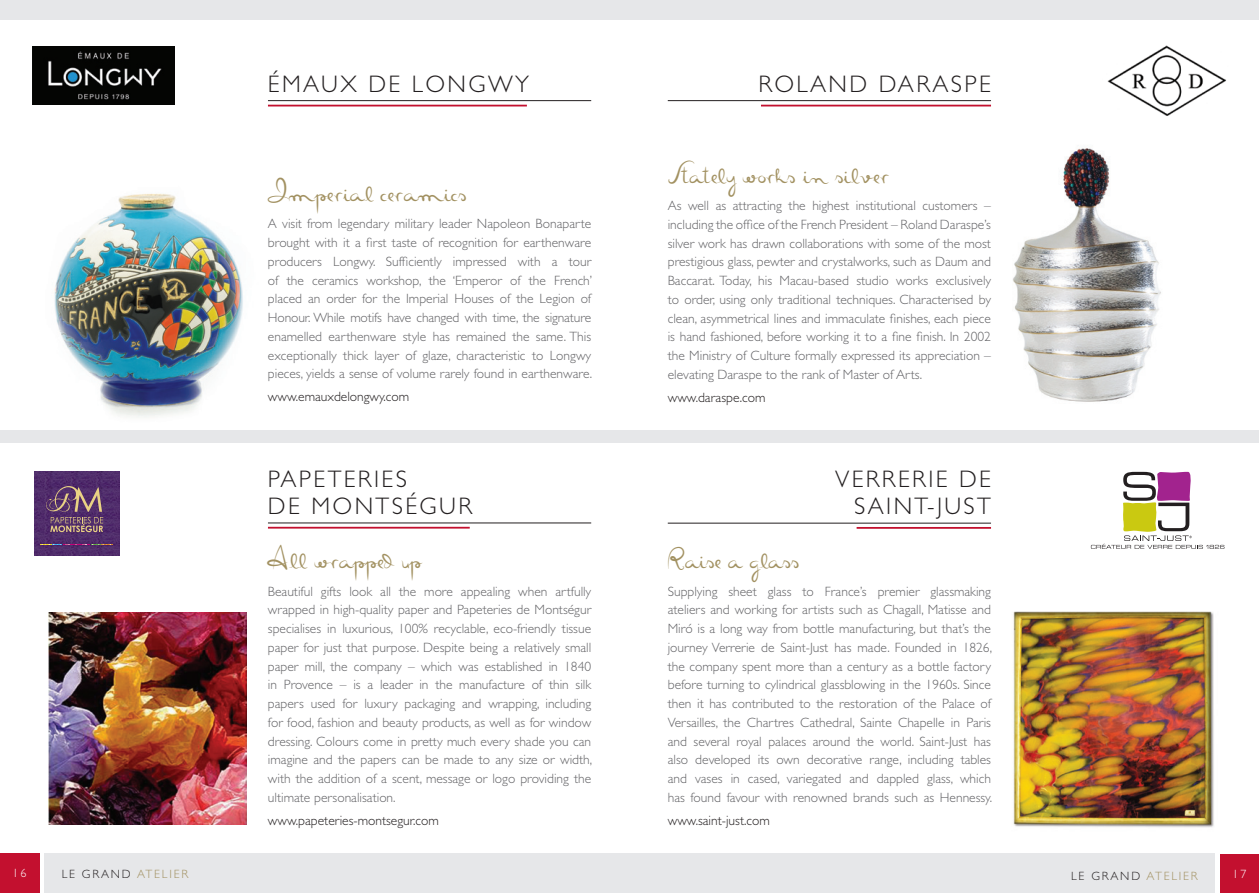
<style>
.page{position:relative;width:1259px;height:893px;background:#fff}
.page>*{position:absolute;margin:0;border:0;box-sizing:border-box;transform-origin:0 0}
.sub_headers{font:31.5px "Masana Script 4 Silueta";color:#a29161}
.main_header_underlin{font:300 24px/27px "Gill Sans";letter-spacing:.1em;color:#231f20;text-align:right}
.main_body{font:300 13.5px/18.8px "Gill Sans";color:#636366;text-align:justify}
.contact{font:300 13.5px "Gill Sans";color:#231f20}
.t1{font:300 12px "Gill Sans";letter-spacing:.15em;color:#231f20}
.t2{font:300 12px "Gill Sans";color:#fff}
.s1{color:#a29161}
</style>
<div class="page">
<img style="left:1107px;top:45px;width:119px;height:71px">
<img style="left:33px;top:47px;width:142px;height:57px">
<svg style="left:1091px;top:472px;width:133px;height:77px"></svg>
<img style="left:28px;top:193px;width:250px;height:238px">
<img style="left:1013px;top:148px;width:148px;height:254px">
<img style="left:1013px;top:611px;width:201px;height:217px">
<img style="left:34px;top:471px;width:85px;height:84px">
<svg style="left:44px;top:486px;width:59px;height:46px;background:#72516f"></svg>
<svg style="left:40px;top:544px;width:73px;height:1px"></svg>
<img style="left:49px;top:612px;width:197px;height:213px">
<div style="left:1220px;top:854px;width:39px;height:39px;background:#c3102f"></div>
<div style="left:0;top:431px;width:1259px;height:12px;background:#e6e7e9"></div>
<div style="left:0;top:0;width:1259px;height:19px;background:#e6e7e9"></div>
<div style="left:44px;top:854px;width:1170px;height:39px;background:#e6e7e9"></div>
<div style="left:0;top:854px;width:39px;height:39px;background:#c3102f"></div>
<hr style="left:268px;top:100px;width:323px;height:1px;background:#231f20">
<hr style="left:268px;top:105px;width:259px;height:1px;background:#c3102f">
<hr style="left:668px;top:523px;width:323px;height:1px;background:#231f20">
<hr style="left:856px;top:527px;width:135px;height:2px;background:#c3102f">
<hr style="left:668px;top:100px;width:323px;height:1px;background:#231f20">
<hr style="left:761px;top:105px;width:230px;height:1px;background:#c3102f">
<hr style="left:268px;top:523px;width:323px;height:1px;background:#231f20">
<hr style="left:268px;top:527px;width:202px;height:2px;background:#c3102f">
<p class="main_header_underlin" style="left:268px;top:70px;width:263px">ÉMAUX DE LONGWY</p>
<p class="sub_headers" style="left:268px;top:172px;width:200px">Imperial ceramics</p>
<p class="main_body" style="left:268px;top:214px;width:326px">A visit from legendary military leader Napoleon Bonaparte brought with it a first taste of recognition for earthenware producers Longwy. Sufficiently impressed with a tour of the ceramics workshop, the ‘Emperor of the French’ placed an order for the Imperial Houses of the Legion of Honour. While motifs have changed with time, the signature enamelled earthenware style has remained the same. This exceptionally thick layer of glaze, characteristic to Longwy pieces, yields a sense of volume rarely found in earthenware.</p>
<p class="contact" style="left:268px;top:389px;width:143px">www.emauxdelongwy.com</p>
<p class="main_header_underlin" style="left:268px;top:465px;width:206px;text-align:left">PAPETERIES<br>DE MONTSÉGUR</p>
<p class="sub_headers" style="left:268px;top:539px;width:155px">All wrapped up</p>
<p class="main_body" style="left:268px;top:582px;width:326px">Beautiful gifts look all the more appealing when artfully wrapped in high-quality paper and Papeteries de Montségur specialises in luxurious, 100% recyclable, eco-friendly tissue paper for just that purpose. Despite being a relatively small paper mill, the company – which was established in 1840 in Provence – is a leader in the manufacture of thin silk papers used for luxury packaging and wrapping, including for food, fashion and beauty products, as well as for window dressing. Colours come in pretty much every shade you can imagine and the papers can be made to any size or width, with the addition of a scent, message or logo providing the ultimate personalisation.</p>
<p class="contact" style="left:268px;top:813px;width:172px">www.papeteries-montsegur.com</p>
<p class="main_header_underlin" style="left:758px;top:70px;width:234px">ROLAND DARASPE</p>
<p class="sub_headers" style="left:668px;top:154px;width:223px">Stately works in silver</p>
<p class="main_body" style="left:668px;top:196px;width:325px">As well as attracting the highest institutional customers – including the office of the French President – Roland Daraspe’s silver work has drawn collaborations with some of the most prestigious glass, pewter and crystalworks, such as Daum and Baccarat. Today, his Macau-based studio works exclusively to order, using only traditional techniques. Characterised by clean, asymmetrical lines and immaculate finishes, each piece is hand fashioned, before working it to a fine finish. In 2002 the Ministry of Culture formally expressed its appreciation – elevating Daraspe to the rank of Master of Arts.</p>
<p class="contact" style="left:668px;top:390px;width:99px">www.daraspe.com</p>
<p class="main_header_underlin" style="left:835px;top:466px;width:157px">VERRERIE DE<br>SAINT-JUST</p>
<p class="sub_headers" style="left:668px;top:539px;width:133px">Raise a glass</p>
<p class="main_body" style="left:668px;top:582px;width:326px">Supplying sheet glass to France’s premier glassmaking ateliers and working for artists such as Chagall, Matisse and Miró is a long way from bottle manufacturing, but that’s the journey Verrerie de Saint-Just has made. Founded in 1826, the company spent more than a century as a bottle factory before turning to cylindrical glassblowing in the 1960s. Since then it has contributed to the restoration of the Palace of Versailles, the Chartres Cathedral, Sainte Chapelle in Paris and several royal palaces around the world. Saint-Just has also developed its own decorative range, including tables and vases in cased, variegated and dappled glass, which has found favour with renowned brands such as Hennessy.</p>
<p class="contact" style="left:668px;top:813px;width:104px">www.saint-just.com</p>
<p class="t2" style="left:13px;top:866px;width:15px">16</p>
<p class="t1" style="left:62px;top:868px;width:128px">LE GRAND <span class="s1">ATELIER</span></p>
<p class="t1" style="left:1071px;top:869px;width:128px">LE GRAND <span class="s1">ATELIER</span></p>
<p class="t2" style="left:1232px;top:868px;width:15px">17</p>
</div>
